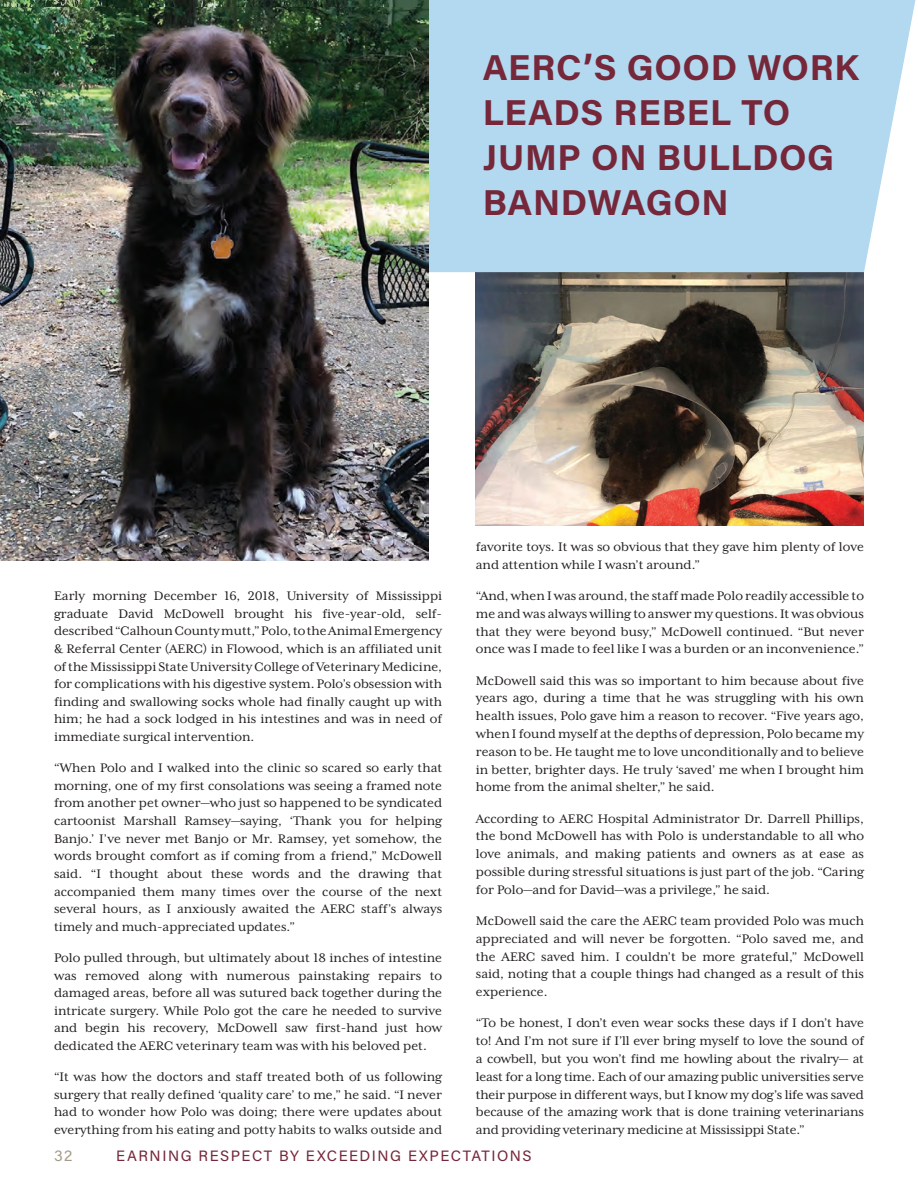
<style>
.page{position:relative;width:918px;height:1188px;background:#fff}
.page>*{position:absolute;margin:0;border:0;box-sizing:border-box;transform-origin:0 0}
.t1{font:700 36px/45px "Acumin Pro";letter-spacing:.015em;color:#76273a}
.t2{font:15px "Acumin Pro";letter-spacing:.1em;color:#76273a}
.t3{font:15px "Acumin Pro";color:#a49c87}
.t4{font:14.25px/17.7px "Mrs Eaves XL Serif OT";color:#231f20;text-align:justify}
</style>
<div class="page">
<img style="left:476px;top:272px;width:388px;height:254px">
<div style="left:429px;top:0;width:486px;height:272px;background:#b2d9ef"></div>
<img style="left:0;top:7px;width:429px;height:554px">
<img style="left:0;top:0;width:429px;height:7px">
<h1 class="t1" style="left:483px;top:44px;width:377px">AERC’S GOOD WORK<br>LEADS REBEL TO<br>JUMP ON BULLDOG<br>BANDWAGON</h1>
<p class="t4" style="left:54px;top:587px;width:390px">Early morning December 16, 2018, University of Mississippi graduate David McDowell brought his five-year-old, self&shy;described “Calhoun County mutt,” Polo, to the Animal Emergency &amp; Referral Center (AERC) in Flowood, which is an affiliated unit of the Mississippi State University College of Veterinary Medicine, for complications with his digestive system. Polo’s obsession with finding and swallowing socks whole had finally caught up with him; he had a sock lodged in his intestines and was in need of immediate surgical intervention.</p>
<p class="t4" style="left:54px;top:759px;width:390px">“When Polo and I walked into the clinic so scared so early that morning, one of my first consolations was seeing a framed note from another pet owner—who just so happened to be syndicated cartoonist Marshall Ramsey—saying, ‘Thank you for helping Banjo.’ I’ve never met Banjo or Mr. Ramsey, yet somehow, the words brought comfort as if coming from a friend,” McDowell said. “I thought about these words and the drawing that accompanied them many times over the course of the next several hours, as I anxiously awaited the AERC staff’s always timely and much-appreciated updates.”</p>
<p class="t4" style="left:54px;top:949px;width:390px">Polo pulled through, but ultimately about 18 inches of intestine was removed along with numerous painstaking repairs to damaged areas, before all was sutured back together during the intricate surgery. While Polo got the care he needed to survive and begin his recovery, McDowell saw first-hand just how dedicated the AERC veterinary team was with his beloved pet.</p>
<p class="t4" style="left:54px;top:1068px;width:390px">“It was how the doctors and staff treated both of us following surgery that really defined ‘quality care’ to me,” he said. “I never had to wonder how Polo was doing; there were updates about everything from his eating and potty habits to walks outside and</p>
<p class="t4" style="left:476px;top:538px;width:390px">favorite toys. It was so obvious that they gave him plenty of love and attention while I wasn’t around.”</p>
<p class="t4" style="left:476px;top:587px;width:390px">“And, when I was around, the staff made Polo readily accessible to me and was always willing to answer my questions. It was obvious that they were beyond busy,” McDowell continued. “But never once was I made to feel like I was a burden or an inconvenience.”</p>
<p class="t4" style="left:476px;top:671px;width:390px">McDowell said this was so important to him because about five years ago, during a time that he was struggling with his own health issues, Polo gave him a reason to recover. “Five years ago, when I found myself at the depths of depression, Polo became my reason to be. He taught me to love unconditionally and to believe in better, brighter days. He truly ‘saved’ me when I brought him home from the animal shelter,” he said.</p>
<p class="t4" style="left:476px;top:809px;width:390px">According to AERC Hospital Administrator Dr. Darrell Phillips, the bond McDowell has with Polo is understandable to all who love animals, and making patients and owners as at ease as possible during stressful situations is just part of the job. “Caring for Polo—and for David—was a privilege,” he said.</p>
<p class="t4" style="left:476px;top:912px;width:390px">McDowell said the care the AERC team provided Polo was much appreciated and will never be forgotten. “Polo saved me, and the AERC saved him. I couldn’t be more grateful,” McDowell said, noting that a couple things had changed as a result of this experience.</p>
<p class="t4" style="left:476px;top:1014px;width:390px">“To be honest, I don’t even wear socks these days if I don’t have to! And I’m not sure if I’ll ever bring myself to love the sound of a cowbell, but you won’t find me howling about the rivalry— at least for a long time. Each of our amazing public universities serve their purpose in different ways, but I know my dog’s life was saved because of the amazing work that is done training veterinarians and providing veterinary medicine at Mississippi State.”</p>
<p class="t3" style="left:54px;top:1146px;width:20px">32</p>
<p class="t2" style="left:116px;top:1146px;width:417px">EARNING RESPECT BY EXCEEDING EXPECTATIONS</p>
</div>
